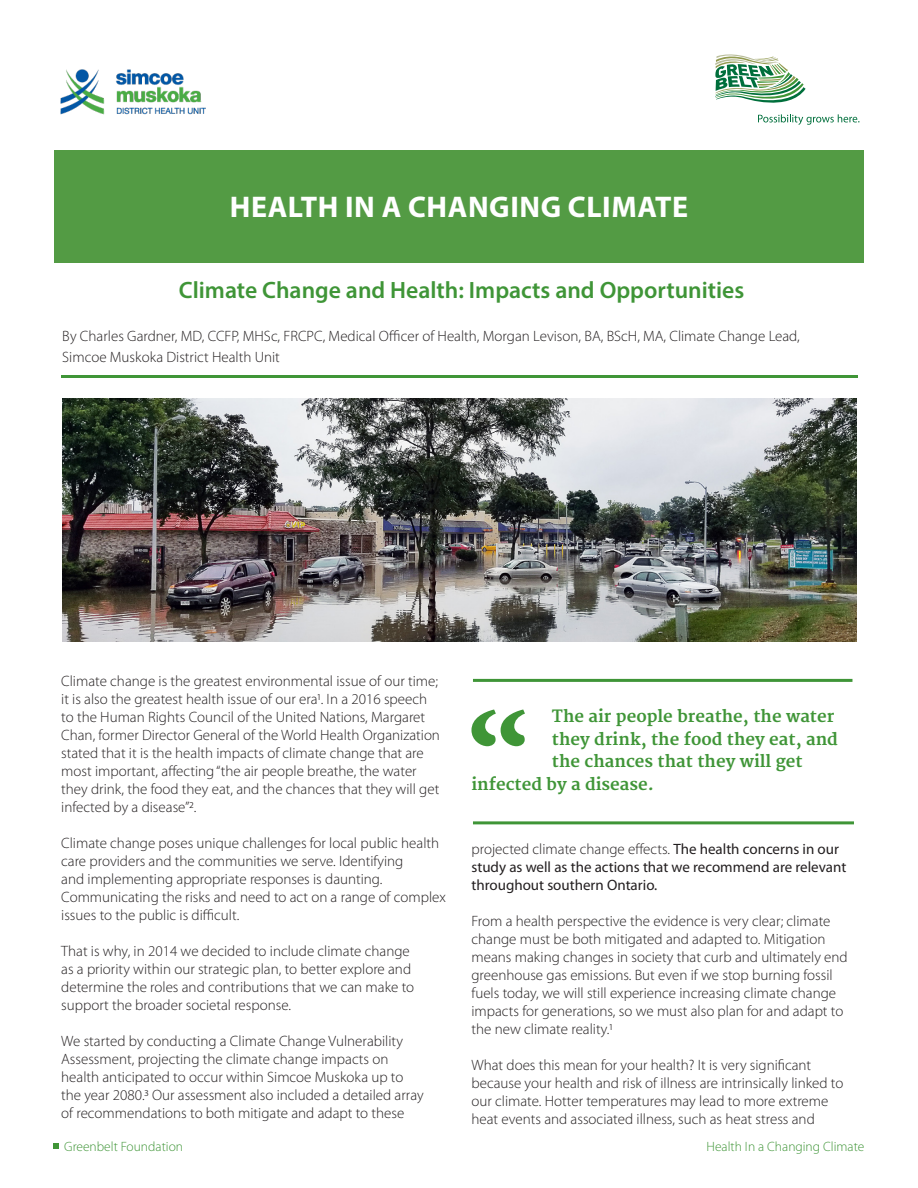
<style>
.page{position:relative;width:918px;height:1188px;background:#fff}
.page>*{position:absolute;margin:0;border:0;box-sizing:border-box;transform-origin:0 0}
.t1{font:700 30px "Myriad Pro";letter-spacing:.02em;color:#fff}
.t2{font:600 23.7px "Myriad Pro";color:#3f9537}
.Quote_text{font:700 16.5px "Merriweather";color:#3f9537}
.t3{font:300 15px/18px "Myriad Pro";color:#231f20}
.t4{font:15px/18px "Myriad Pro";color:#231f20}
.t5{font:300 13.5px "Myriad Pro";color:#3f9537}
.s1{font-weight:300}
</style>
<div class="page">
<img style="left:62px;top:399px;width:794px;height:243px">
<div style="left:54px;top:150px;width:810px;height:113px;background:#539b44"></div>
<svg style="left:715px;top:54px;width:144px;height:71px"></svg>
<svg style="left:54px;top:1143px;width:5px;height:6px"></svg>
<hr style="left:61px;top:376px;width:797px;height:2px;background:#3f9537">
<hr style="left:473px;top:679px;width:379px;height:3px;background:#3f9537">
<hr style="left:473px;top:821px;width:381px;height:3px;background:#3f9537">
<svg style="left:471px;top:710px;width:54px;height:36px"></svg>
<img style="left:60px;top:69px;width:146px;height:45px">
<p class="t1" style="left:230px;top:187px;width:460px">HEALTH IN A CHANGING CLIMATE</p>
<p class="t2" style="left:179px;top:275px;width:567px">Climate Change and Health: Impacts and Opportunities</p>
<p class="t3" style="left:62px;top:327px;width:739px">By Charles Gardner, MD, CCFP, MHSc, FRCPC, Medical Officer of Health, Morgan Levison, BA, BScH, MA, Climate Change Lead,</p>
<p class="t3" style="left:62px;top:348px;width:219px">Simcoe Muskoka District Health Unit</p>
<p class="t3" style="left:61px;top:672px;width:380px">Climate change is the greatest environmental issue of our time; it is also the greatest health issue of our era1. In a 2016 speech to the Human Rights Council of the United Nations, Margaret Chan, former Director General of the World Health Organization stated that it is the health impacts of climate change that are most important, affecting “the air people breathe, the water they drink, the food they eat, and the chances that they will get infected by a disease”2.</p>
<p class="t3" style="left:61px;top:834px;width:386px">Climate change poses unique challenges for local public health care providers and the communities we serve. Identifying<br>and implementing appropriate responses is daunting.<br>Communicating the risks and need to act on a range of complex issues to the public is difficult.</p>
<p class="t3" style="left:61px;top:942px;width:355px">That is why, in 2014 we decided to include climate change as a priority within our strategic plan, to better explore and determine the roles and contributions that we can make to support the broader societal response.</p>
<p class="t3" style="left:61px;top:1032px;width:364px">We started by conducting a Climate Change Vulnerability Assessment, projecting the climate change impacts on health anticipated to occur within Simcoe Muskoka up to the year 2080.3 Our assessment also included a detailed array of recommendations to both mitigate and adapt to these</p>
<p class="Quote_text" style="left:552px;top:707px;width:284px">The air people breathe, the water</p>
<p class="Quote_text" style="left:552px;top:729px;width:288px">they drink, the food they eat, and</p>
<p class="Quote_text" style="left:552px;top:752px;width:252px">the chances that they will get</p>
<p class="Quote_text" style="left:471px;top:774px;width:184px">infected by a disease.</p>
<p class="t4" style="left:471px;top:840px;width:376px"><span class="s1">projected climate change effects.</span> The health concerns in our study as well as the actions that we recommend are relevant throughout southern Ontario.</p>
<p class="t3" style="left:471px;top:912px;width:378px">From a health perspective the evidence is very clear; climate change must be both mitigated and adapted to. Mitigation means making changes in society that curb and ultimately end greenhouse gas emissions. But even if we stop burning fossil fuels today, we will still experience increasing climate change impacts for generations, so we must also plan for and adapt to the new climate reality.1</p>
<p class="t3" style="left:471px;top:1056px;width:373px">What does this mean for your health? It is very significant because your health and risk of illness are intrinsically linked to our climate. Hotter temperatures may lead to more extreme heat events and associated illness, such as heat stress and</p>
<p class="t5" style="left:64px;top:1138px;width:120px">Greenbelt Foundation</p>
<p class="t5" style="left:707px;top:1138px;width:159px">Health In a Changing Climate</p>
</div>
